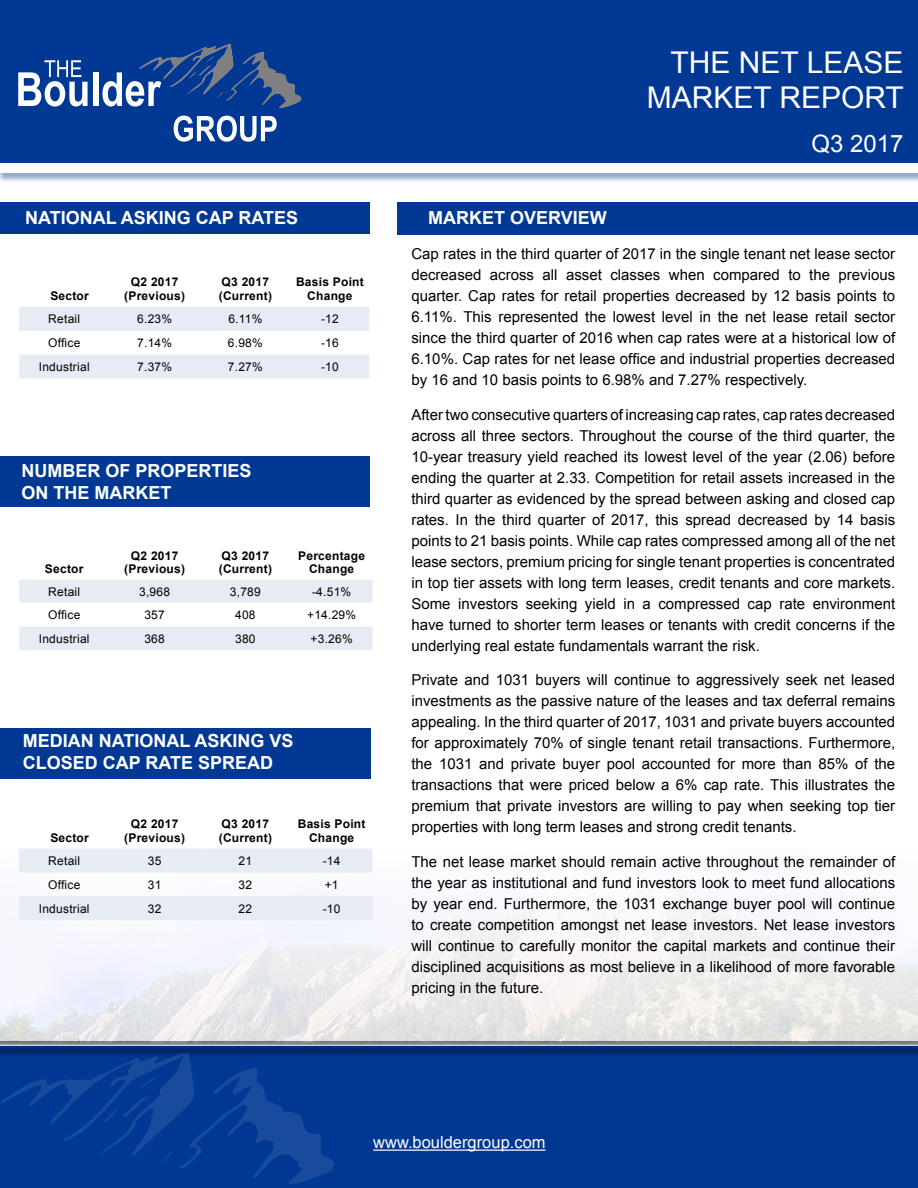
<style>
.page{position:relative;width:918px;height:1188px;background:#fff}
.page>*{position:absolute;margin:0;border:0;box-sizing:border-box;transform-origin:0 0}
.t1{font:30px/35.7px "Arial";color:#fff;text-align:right}
.t2{font:24px "Arial";color:#fff}
.t3{font:700 18px/21.6px "Arial";color:#fff}
.t4{font:16.5px "Arial";color:#fff}
.t5{font:15px/21px "Arial";color:#000;text-align:justify}
.t6{font:12px "Arial";letter-spacing:.02em;color:#000}
.t7{font:700 12px "Arial";letter-spacing:.02em;color:#000}
.s1{font-style:inherit}
</style>
<div class="page">
<div style="left:0;top:0;width:918px;height:163px;background:#003893"></div>
<div style="left:0;top:165px;width:918px;height:18px;background:#003893;opacity:.43"></div>
<div style="left:0;top:163px;width:918px;height:9px;background:#fff"></div>
<svg style="left:18px;top:60px;width:70px;height:47px"></svg>
<div style="left:93px;top:72px;width:5px;height:34px;background:#fff"></div>
<svg style="left:103px;top:44px;width:198px;height:64px"></svg>
<svg style="left:174px;top:116px;width:103px;height:25px"></svg>
<div style="left:0;top:1044px;width:918px;height:144px;background:#003893"></div>
<div style="left:0;top:1042px;width:918px;height:17px;background:#000;opacity:.43"></div>
<svg style="left:0;top:1042px;width:918px;height:4px;background:#969ea5"></svg>
<svg style="left:0;top:1053px;width:334px;height:131px"></svg>
<hr style="left:373px;top:1150px;width:173px;height:1px;background:#fff">
<img style="left:0;top:889px;width:918px;height:153px">
<div style="left:0;top:728px;width:371px;height:50px;background:#003893"></div>
<div style="left:0;top:456px;width:369px;height:51px;background:#003893"></div>
<div style="left:397px;top:203px;width:521px;height:32px;background:#003893"></div>
<svg style="left:19px;top:307px;width:350px;height:71px"></svg>
<svg style="left:19px;top:580px;width:354px;height:70px"></svg>
<div style="left:0;top:203px;width:369px;height:31px;background:#003893"></div>
<svg style="left:19px;top:849px;width:354px;height:71px"></svg>
<p class="t3" style="left:25px;top:208px;width:275px">NATIONAL ASKING CAP RATES</p>
<p class="t7" style="left:131px;top:274px;width:49px">Q2 2017</p>
<p class="t7" style="left:222px;top:274px;width:49px">Q3 2017</p>
<p class="t7" style="left:296px;top:274px;width:69px">Basis Point</p>
<p class="t7" style="left:50px;top:288px;width:40px">Sector</p>
<p class="t7" style="left:124px;top:288px;width:62px">(Previous)</p>
<p class="t7" style="left:219px;top:288px;width:55px">(Current)</p>
<p class="t7" style="left:307px;top:288px;width:47px">Change</p>
<p class="t6" style="left:48px;top:311px;width:33px">Retail</p>
<p class="t6" style="left:137px;top:311px;width:36px">6.23%</p>
<p class="t6" style="left:228px;top:311px;width:36px">6.11%</p>
<p class="t6" style="left:321px;top:311px;width:19px">-12</p>
<p class="t6" style="left:48px;top:335px;width:34px">Office</p>
<p class="t6" style="left:137px;top:335px;width:36px">7.14%</p>
<p class="t6" style="left:228px;top:335px;width:36px">6.98%</p>
<p class="t6" style="left:321px;top:335px;width:19px">-16</p>
<p class="t6" style="left:39px;top:359px;width:52px">Industrial</p>
<p class="t6" style="left:137px;top:359px;width:36px">7.37%</p>
<p class="t6" style="left:228px;top:359px;width:36px">7.27%</p>
<p class="t6" style="left:321px;top:359px;width:19px">-10</p>
<p class="t3" style="left:22px;top:460px;width:232px">NUMBER OF PROPERTIES<br>ON THE MARKET</p>
<p class="t7" style="left:131px;top:548px;width:49px">Q2 2017</p>
<p class="t7" style="left:222px;top:548px;width:49px">Q3 2017</p>
<p class="t7" style="left:298px;top:548px;width:68px">Percentage</p>
<p class="t7" style="left:45px;top:561px;width:40px">Sector</p>
<p class="t7" style="left:124px;top:561px;width:62px">(Previous)</p>
<p class="t7" style="left:219px;top:561px;width:55px">(Current)</p>
<p class="t7" style="left:309px;top:561px;width:47px">Change</p>
<p class="t6" style="left:48px;top:584px;width:33px">Retail</p>
<p class="t6" style="left:139px;top:584px;width:32px">3,968</p>
<p class="t6" style="left:230px;top:584px;width:32px">3,789</p>
<p class="t6" style="left:312px;top:584px;width:41px">-4.51%</p>
<p class="t6" style="left:48px;top:607px;width:34px">Office</p>
<p class="t6" style="left:144px;top:607px;width:22px">357</p>
<p class="t6" style="left:235px;top:607px;width:22px">408</p>
<p class="t6" style="left:307px;top:607px;width:51px">+14.29%</p>
<p class="t6" style="left:39px;top:631px;width:52px">Industrial</p>
<p class="t6" style="left:144px;top:631px;width:22px">368</p>
<p class="t6" style="left:235px;top:631px;width:22px">380</p>
<p class="t6" style="left:311px;top:631px;width:44px">+3.26%</p>
<p class="t3" style="left:23px;top:731px;width:272px">MEDIAN NATIONAL ASKING VS<br>CLOSED CAP RATE SPREAD</p>
<p class="t7" style="left:131px;top:816px;width:49px">Q2 2017</p>
<p class="t7" style="left:222px;top:816px;width:49px">Q3 2017</p>
<p class="t7" style="left:298px;top:816px;width:69px">Basis Point</p>
<p class="t7" style="left:50px;top:830px;width:40px">Sector</p>
<p class="t7" style="left:124px;top:830px;width:62px">(Previous)</p>
<p class="t7" style="left:219px;top:830px;width:55px">(Current)</p>
<p class="t7" style="left:309px;top:830px;width:47px">Change</p>
<p class="t6" style="left:48px;top:853px;width:33px">Retail</p>
<p class="t6" style="left:148px;top:853px;width:15px">35</p>
<p class="t6" style="left:239px;top:853px;width:15px">21</p>
<p class="t6" style="left:323px;top:853px;width:19px">-14</p>
<p class="t6" style="left:48px;top:877px;width:34px">Office</p>
<p class="t6" style="left:148px;top:877px;width:15px">31</p>
<p class="t6" style="left:239px;top:877px;width:15px">32</p>
<p class="t6" style="left:325px;top:877px;width:15px">+1</p>
<p class="t6" style="left:39px;top:901px;width:52px">Industrial</p>
<p class="t6" style="left:148px;top:901px;width:15px">32</p>
<p class="t6" style="left:239px;top:901px;width:15px">22</p>
<p class="t6" style="left:323px;top:901px;width:19px">-10</p>
<h1 class="t1" style="left:647px;top:45px;width:259px">THE NET LEASE<br>MARKET REPORT</h1>
<h2 class="t2" style="left:811px;top:127px;width:94px">Q3 2017</h2>
<p class="t3" style="left:428px;top:208px;width:180px">MARKET OVERVIEW</p>
<p class="t5" style="left:411px;top:244px;width:485px">Cap rates in the third quarter of 2017 in the single tenant net lease sector decreased across all asset classes when compared to the previous quarter. Cap rates for retail properties decreased by 12 basis points to 6.11%. This represented the lowest level in the net lease retail sector since the third quarter of 2016 when cap rates were at a historical low of 6.10%. Cap rates for net lease office and industrial properties decreased by 16 and 10 basis points to 6.98% and 7.27% respectively.</p>
<p class="t5" style="left:411px;top:404px;width:485px">After two consecutive quarters of increasing cap rates, cap rates decreased across all three sectors. Throughout the course of the third quarter, the 10-year treasury yield reached its lowest level of the year (2.06) before ending the quarter at <span class="s1">2</span>.<span class="s1">33</span>. Competition for retail assets increased in the third quarter as evidenced by the spread between asking and closed cap rates. In the third quarter of 2017, this spread decreased by 14 basis points to 21 basis points. While cap rates compressed among all of the net lease sectors, premium pricing for single tenant properties is concentrated in top tier assets with long term leases, credit tenants and core markets.<br>Some investors seeking yield in a compressed cap rate environment have turned to shorter term leases or tenants with credit concerns if the underlying real estate fundamentals warrant the risk.</p>
<p class="t5" style="left:411px;top:670px;width:485px">Private and 1031 buyers will continue to aggressively seek net leased investments as the passive nature of the leases and tax deferral remains appealing. In the third quarter of 2017, 1031 and private buyers accounted for approximately 70% of single tenant retail transactions. Furthermore, the 1031 and private buyer pool accounted for more than 85% of the transactions that were priced below a 6% cap rate. This illustrates the premium that private investors are willing to pay when seeking top tier properties with long term leases and strong credit tenants.</p>
<p class="t5" style="left:411px;top:851px;width:485px">The net lease market should remain active throughout the remainder of the year as institutional and fund investors look to meet fund allocations by year end. Furthermore, the 1031 exchange buyer pool will continue to create competition amongst net lease investors. Net lease investors will continue to carefully monitor the capital markets and continue their disciplined acquisitions as most believe in a likelihood of more favorable pricing in the future.</p>
<p class="t4" style="left:373px;top:1132px;width:174px">www.bouldergroup.com</p>
</div>
